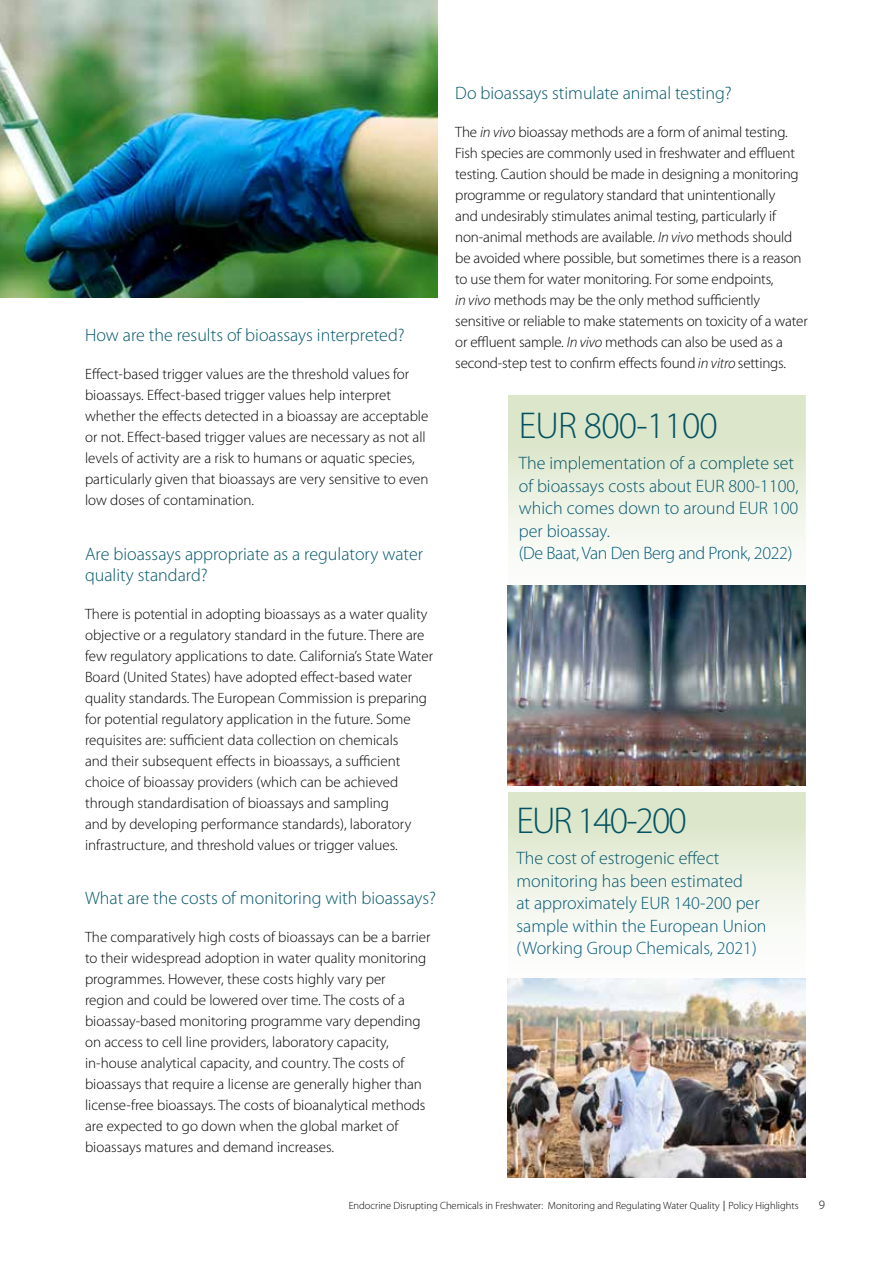
<style>
.page{position:relative;width:893px;height:1263px;background:#fff}
.page>*{position:absolute;margin:0;border:0;box-sizing:border-box;transform-origin:0 0}
.t1{font:300 37.5px "Myriad Pro";letter-spacing:-.02em;color:#045c7e}
.t2{font:300 37.5px "Myriad Pro";letter-spacing:-.05em;color:#045c7e}
.t3{font:300 18px/22.5px "Myriad Pro";color:#045c7e}
.t4{font:300 18px/21px "Myriad Pro";color:#00566a}
.t5{font:300 15px/21px "Myriad Pro";color:#000}
.t6{font:300 12.75px "Myriad Pro";color:#000}
.t7{font:300 10.5px "Myriad Pro";color:#000}
.s1{font-style:italic}
.s2{font-family:"OECD Bernini"}
</style>
<div class="page">
<img style="left:0;top:0;width:437px;height:298px">
<svg style="left:508px;top:396px;width:298px;height:190px"></svg>
<img style="left:508px;top:586px;width:298px;height:200px">
<svg style="left:508px;top:793px;width:298px;height:135px;background:#e7eedc"></svg>
<img style="left:508px;top:978px;width:298px;height:200px">
<p class="t4" style="left:85px;top:325px;width:321px">How are the results of bioassays interpreted?</p>
<p class="t5" style="left:85px;top:364px;width:345px">Effect-based trigger values are the threshold values for bioassays. Effect-based trigger values help interpret whether the effects detected in a bioassay are acceptable or not. Effect-based trigger values are necessary as not all levels of activity are a risk to humans or aquatic species, particularly given that bioassays are very sensitive to even low doses of contamination.</p>
<p class="t4" style="left:85px;top:543px;width:340px">Are bioassays appropriate as a regulatory water quality standard?</p>
<p class="t5" style="left:85px;top:603px;width:350px">There is potential in adopting bioassays as a water quality objective or a regulatory standard in the future. There are few regulatory applications to date. California’s State Water Board (United States) have adopted effect-based water quality standards. The European Commission is preparing for potential regulatory application in the future. Some requisites are: sufficient data collection on chemicals<br>and their subsequent effects in bioassays, a sufficient choice of bioassay providers (which can be achieved through standardisation of bioassays and sampling<br>and by developing performance standards), laboratory infrastructure, and threshold values or trigger values.</p>
<p class="t4" style="left:85px;top:888px;width:352px">What are the costs of monitoring with bioassays?</p>
<p class="t5" style="left:85px;top:927px;width:347px">The comparatively high costs of bioassays can be a barrier to their widespread adoption in water quality monitoring programmes. However, these costs highly vary per<br>region and could be lowered over time. The costs of a bioassay‑based monitoring programme vary depending on access to cell line providers, laboratory capacity, in-house analytical capacity, and country. The costs of bioassays that require a license are generally higher than license-free bioassays. The costs of bioanalytical methods are expected to go down when the global market of bioassays matures and demand increases.</p>
<p class="t4" style="left:455px;top:82px;width:278px">Do bioassays stimulate animal testing?</p>
<p class="t5" style="left:455px;top:121px;width:354px">The <span class="s1">in vivo</span> bioassay methods are a form of animal testing.<br>Fish species are commonly used in freshwater and effluent testing. Caution should be made in designing a monitoring programme or regulatory standard that unintentionally<br>and undesirably stimulates animal testing, particularly if non‑animal methods are available. <span class="s1">In vivo</span> methods should be avoided where possible, but sometimes there is a reason to use them for water monitoring. For some endpoints,<br><span class="s1">in vivo</span> methods may be the only method sufficiently sensitive or reliable to make statements on toxicity of a water or effluent sample. <span class="s1">In vivo</span> methods can also be used as a second-step test to confirm effects found <span class="s1">in vitro</span> settings.</p>
<h1 class="t1" style="left:519px;top:405px;width:201px">EUR 800-1100</h1>
<p class="t3" style="left:519px;top:452px;width:281px">The implementation of a complete set of bioassays costs about EUR 800-1100, which comes down to around EUR 100 per bioassay.<br>(De Baat, Van Den Berg and Pronk, 2022)</p>
<h1 class="t2" style="left:516px;top:800px;width:172px">EUR 140-200</h1>
<p class="t3" style="left:516px;top:847px;width:252px">The cost of estrogenic effect monitoring has been estimated<br>at approximately EUR 140-200 per sample within the European Union (Working Group Chemicals, 2021)</p>
<p class="t7" style="left:349px;top:1200px;width:451px">Endocrine Disrupting Chemicals in Freshwater: Monitoring and Regulating Water Quality <span class="s2">|</span> Policy Highlights</p>
<p class="t6" style="left:819px;top:1198px;width:8px">9</p>
</div>
